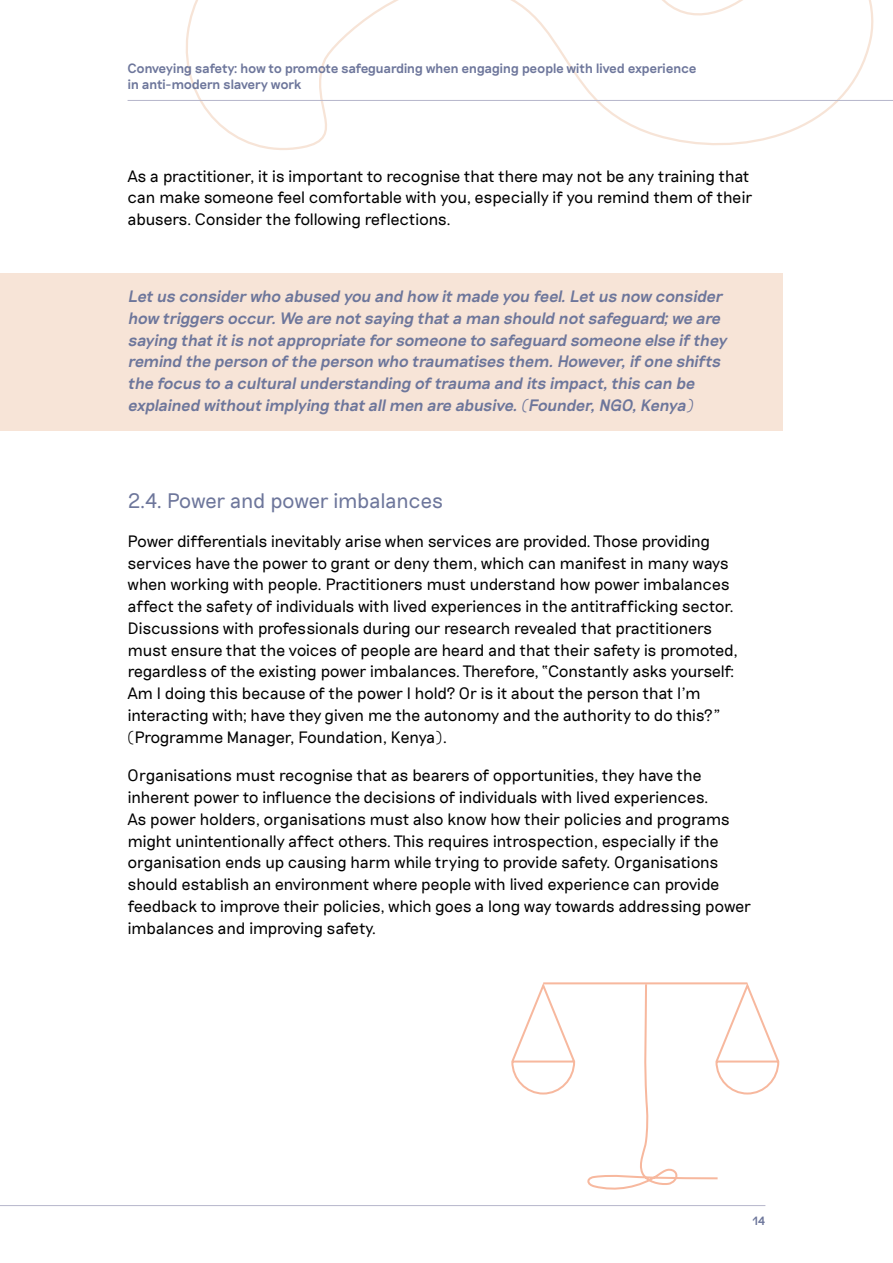
<style>
.page{position:relative;width:893px;height:1263px;background:#fff}
.page>*{position:absolute;margin:0;border:0;box-sizing:border-box;transform-origin:0 0}
.t1{font:300 21px "Riposte";letter-spacing:-.035em;color:#6d769b}
.t2{font:300 16.5px/21.8px "Riposte";letter-spacing:-.035em;color:#000}
.t3{font:italic 500 16.5px/21.8px "Riposte";color:#6d769b}
.t4{font:500 13.5px/16.2px "Riposte";letter-spacing:-.035em;color:#6d769b}
.t5{font:500 12px "Riposte";color:#6d769b}
</style>
<div class="page">
<svg style="left:185px;top:0;width:689px;height:150px"></svg>
<hr style="left:128px;top:100px;width:765px;height:1px;background:#b6b6cb">
<hr style="left:0;top:1205px;width:765px;height:1px;background:#b6b6cb">
<div style="left:0;top:274px;width:782px;height:157px;background:#f7e4d7"></div>
<svg style="left:511px;top:982px;width:269px;height:208px"></svg>
<p class="t4" style="left:128px;top:61px;width:570px">Conveying safety: how to promote safeguarding when engaging people with lived experience in anti-modern slavery work</p>
<p class="t2" style="left:128px;top:165px;width:626px">As a practitioner, it is important to recognise that there may not be any training that can make someone feel comfortable with you, especially if you remind them of their abusers. Consider the following reflections.</p>
<p class="t3" style="left:128px;top:286px;width:604px">Let us consider who abused you and how it made you feel.Let us now consider how triggers occur.We are not saying that a man should not safeguard;we are saying that it is not appropriate for someone to safeguard someone else if they remind the person of the person who traumatises them.However,if one shifts the focus to a culturalunderstanding of trauma and its impact,this can be explained without implying that allmen are abusive.(Founder,NGO,Kenya)</p>
<h3 class="t1" style="left:128px;top:488px;width:317px">2.4. Power and power imbalances</h3>
<p class="t2" style="left:128px;top:530px;width:612px">Power differentials inevitably arise when services are provided. Those providing services have the power to grant or deny them, which can manifest in many ways when working with people. Practitioners must understand how power imbalances affect the safety of individuals with lived experiences in the antitrafficking sector.<br>Discussions with professionals during our research revealed that practitioners must ensure that the voices of people are heard and that their safety is promoted, regardless of the existing power imbalances. Therefore, “Constantly asks yourself:<br>Am I doing this because of the power I hold? Or is it about the person that I’m interacting with; have they given me the autonomy and the authority to do this?” (Programme Manager, Foundation, Kenya).</p>
<p class="t2" style="left:128px;top:765px;width:625px">Organisations must recognise that as bearers of opportunities, they have the inherent power to influence the decisions of individuals with lived experiences.<br>As power holders, organisations must also know how their policies and programs might unintentionally affect others. This requires introspection, especially if the organisation ends up causing harm while trying to provide safety. Organisations should establish an environment where people with lived experience can provide feedback to improve their policies, which goes a long way towards addressing power imbalances and improving safety.</p>
<p class="t5" style="left:753px;top:1213px;width:14px">14</p>
</div>
